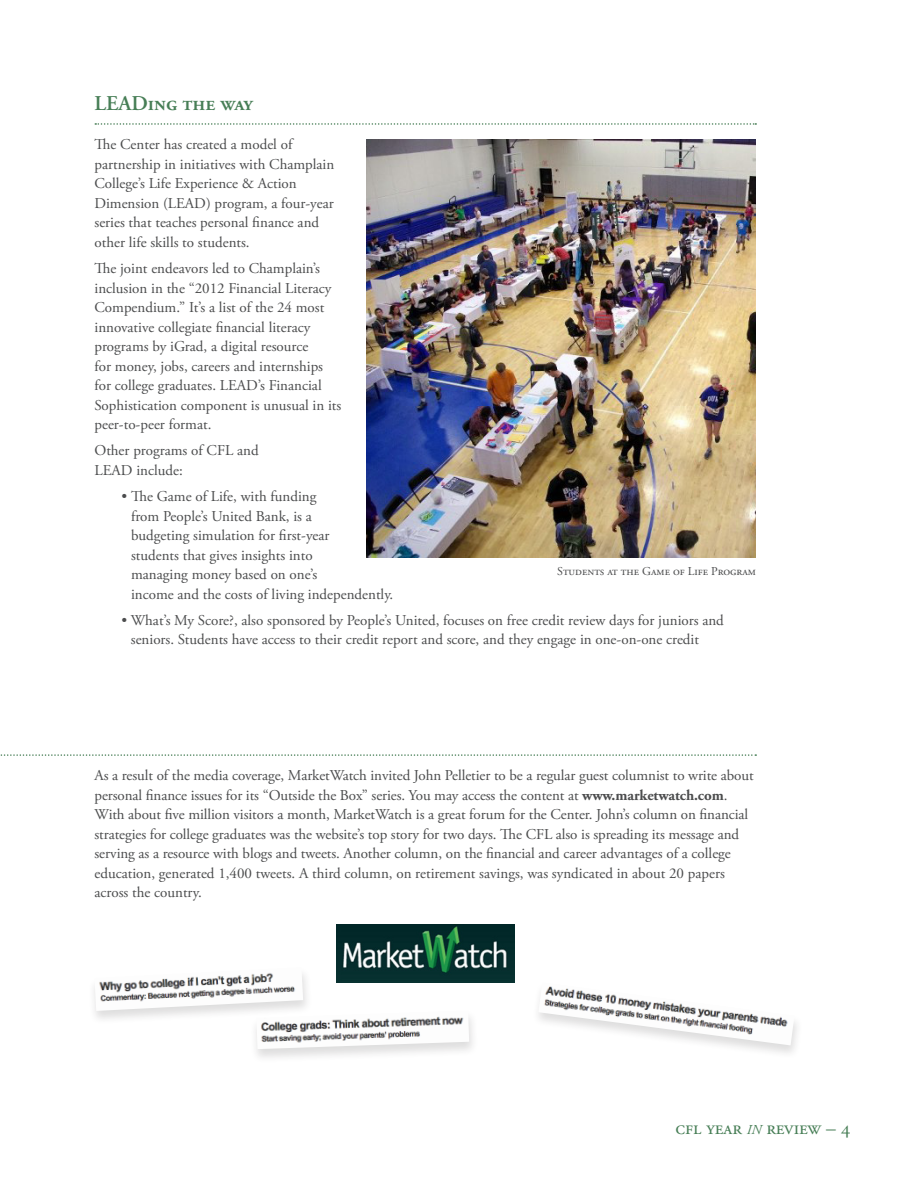
<style>
.page{position:relative;width:918px;height:1188px;background:#fff}
.page>*{position:absolute;margin:0;border:0;box-sizing:border-box;transform-origin:0 0}
.t1{font:600 21px "Adobe Garamond Pro";color:#477e56}
.bullets{font:19.5px "Adobe Garamond Pro";letter-spacing:.05em;color:#477e56}
.body_copy{font:15px/19.5px "Adobe Garamond Pro";letter-spacing:-.005em;color:#4b4c4d}
.bullets-2{font:15px/19.5px "Adobe Garamond Pro";color:#4b4c4d}
.first_body_copy{font:15px/19.5px "Adobe Garamond Pro";color:#4b4c4d}
.bullets-3{font:12px "Adobe Garamond Pro";letter-spacing:.055em;color:#4b4c4d}
.s1{font-weight:700}
.s2{font-style:italic;font-size:13.65px}
</style>
<div class="page">
<svg style="left:95px;top:123px;width:661px;height:2px"></svg>
<img style="left:366px;top:140px;width:390px;height:417px">
<img style="left:336px;top:925px;width:178px;height:58px">
<div style="left:88px;top:966px;width:224px;height:60px;background:#231f20;opacity:.15"></div>
<img style="left:94px;top:967px;width:209px;height:44px">
<div style="left:532px;top:982px;width:272px;height:78px;background:#231f20;opacity:.15"></div>
<img style="left:538px;top:983px;width:256px;height:62px">
<div style="left:250px;top:1010px;width:228px;height:54px;background:#231f20;opacity:.15"></div>
<img style="left:256px;top:1011px;width:213px;height:38px">
<svg style="left:0;top:754px;width:756px;height:2px"></svg>
<h1 class="t1" style="left:94px;top:91px;width:160px">LEADing the way</h1>
<p class="first_body_copy" style="left:94px;top:136px;width:241px">The Center has created a model of partnership in initiatives with Champlain College’s Life Experience &amp; Action Dimension (LEAD) program, a four-year series that teaches personal finance and other life skills to students.</p>
<p class="body_copy" style="left:94px;top:259px;width:248px">The joint endeavors led to Champlain’s inclusion in the “2012 Financial Literacy Compendium.” It’s a list of the 24 most innovative collegiate financial literacy programs by iGrad, a digital resource<br>for money, jobs, careers and internships for college graduates. LEAD’s Financial Sophistication component is unusual in its peer-to-peer format.</p>
<p class="body_copy" style="left:94px;top:442px;width:166px">Other programs of CFL and<br>LEAD include:</p>
<p class="bullets-2" style="left:131px;top:487px;width:264px;text-indent:-10px">• The Game of Life, with funding<br>from People’s United Bank, is a<br>budgeting simulation for first-year<br>students that gives insights into<br>managing money based on one’s<br>income and the costs of living independently.</p>
<p class="bullets-2" style="left:131px;top:611px;width:595px;text-indent:-9px">• What’s My Score?, also sponsored by People’s United, focuses on free credit review days for juniors and seniors. Students have access to their credit report and score, and they engage in one-on-one credit</p>
<p class="bullets-3" style="left:557px;top:564px;width:200px">Students at the Game of Life Program</p>
<p class="body_copy" style="left:94px;top:766px;width:661px">As a result of the media coverage, MarketWatch invited John Pelletier to be a regular guest columnist to write about personal finance issues for its “Outside the Box” series. You may access the content at <span class="s1">www.marketwatch.com</span>.<br>With about five million visitors a month, MarketWatch is a great forum for the Center. John’s column on financial strategies for college graduates was the website’s top story for two days. The CFL also is spreading its message and serving as a resource with blogs and tweets. Another column, on the financial and career advantages of a college education, generated 1,400 tweets. A third column, on retirement savings, was syndicated in about 20 papers across the country.</p>
<p class="bullets" style="left:676px;top:1116px;width:176px">cfl year <span class="s2">in</span> review – 4</p>
</div>
